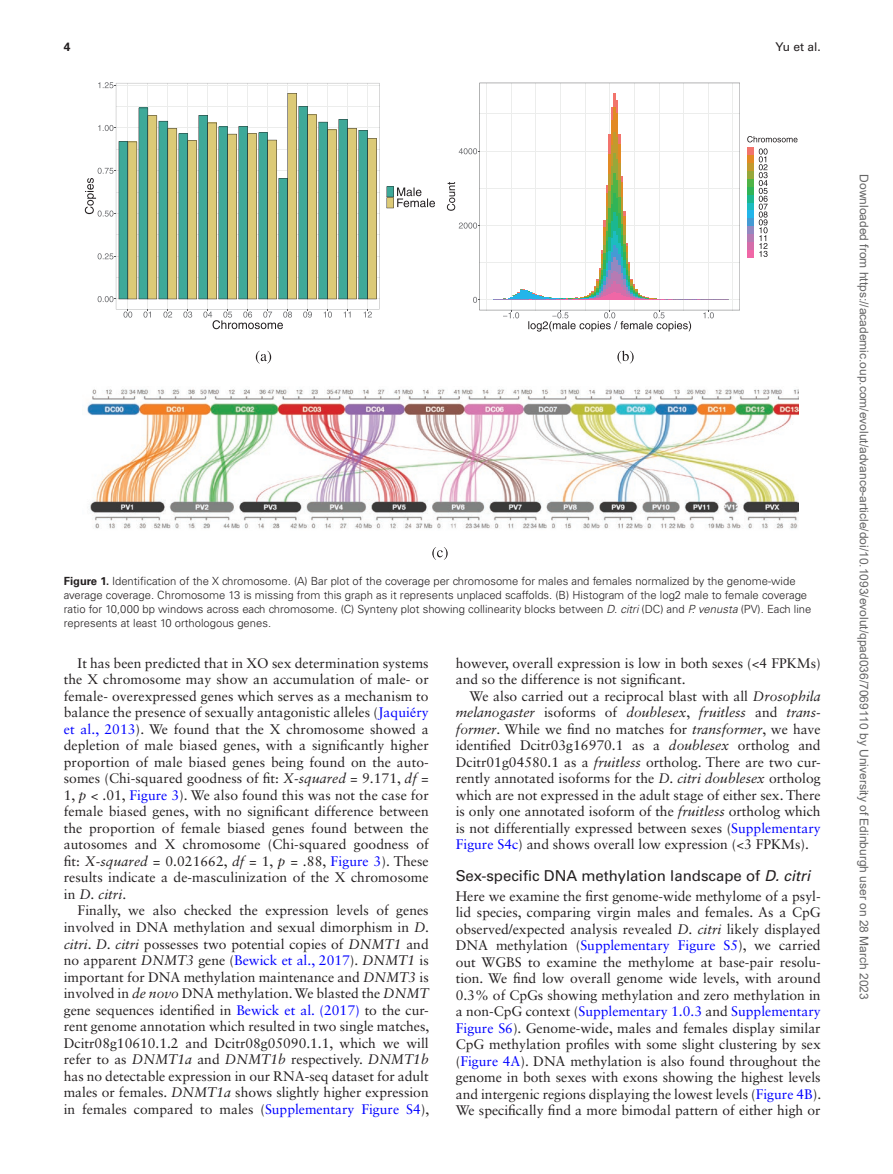
<style>
.page{position:relative;width:893px;height:1174px;background:#fff}
.page>*{position:absolute;margin:0;border:0;box-sizing:border-box;transform-origin:0 0}
.t1{font:15px "Univers LT Std";color:#231f20}
.t2{font:13.8px/16.5px "Sabon LT Std";color:#231f20;text-align:justify}
.t3{font:12px "Arial";color:#666}
.t4{font:12px "Univers LT Std";color:#231f20}
.t5{font:700 12px "Univers LT Std";color:#231f20}
.t6{font:300 11.25px/14.2px "Univers LT Std";color:#231f20}
.s1{font-weight:700}
.s2{font-style:italic}
.s3{color:#00f}
.s4{font-family:"STIX General";color:#00f}
</style>
<div class="page">
<svg style="left:84px;top:83px;width:296px;height:247px"></svg>
<svg style="left:116px;top:83px;width:263px;height:226px"></svg>
<svg style="left:123px;top:309px;width:9px;height:9px"></svg>
<svg style="left:143px;top:309px;width:8px;height:9px"></svg>
<svg style="left:163px;top:309px;width:9px;height:9px"></svg>
<svg style="left:183px;top:309px;width:9px;height:9px"></svg>
<svg style="left:303px;top:309px;width:9px;height:9px"></svg>
<svg style="left:324px;top:309px;width:8px;height:9px"></svg>
<svg style="left:344px;top:309px;width:7px;height:8px"></svg>
<svg style="left:364px;top:309px;width:8px;height:8px"></svg>
<svg style="left:203px;top:309px;width:89px;height:20px"></svg>
<svg style="left:85px;top:82px;width:292px;height:220px"></svg>
<svg style="left:387px;top:186px;width:48px;height:22px"></svg>
<svg style="left:256px;top:351px;width:15px;height:12px"></svg>
<svg style="left:446px;top:82px;width:294px;height:250px"></svg>
<svg style="left:479px;top:83px;width:261px;height:227px"></svg>
<svg style="left:473px;top:297px;width:6px;height:6px"></svg>
<svg style="left:459px;top:222px;width:20px;height:7px"></svg>
<svg style="left:459px;top:148px;width:20px;height:6px"></svg>
<svg style="left:503px;top:310px;width:16px;height:8px"></svg>
<svg style="left:703px;top:310px;width:11px;height:8px"></svg>
<svg style="left:528px;top:310px;width:163px;height:21px"></svg>
<svg style="left:447px;top:182px;width:8px;height:29px"></svg>
<svg style="left:747px;top:136px;width:50px;height:6px"></svg>
<div style="left:747px;top:147px;width:7px;height:8px;background:#f2746c"></div>
<div style="left:747px;top:155px;width:7px;height:8px;background:#e28a24"></div>
<div style="left:747px;top:163px;width:7px;height:8px;background:#c29a2d"></div>
<div style="left:747px;top:171px;width:7px;height:8px;background:#97a83a"></div>
<div style="left:747px;top:179px;width:7px;height:8px;background:#4fb447"></div>
<div style="left:747px;top:187px;width:7px;height:8px;background:#30b457"></div>
<div style="left:747px;top:195px;width:7px;height:7px;background:#1bb790"></div>
<div style="left:747px;top:202px;width:7px;height:8px;background:#1bb790"></div>
<div style="left:747px;top:203px;width:7px;height:7px;background:#1cbcc0"></div>
<div style="left:747px;top:210px;width:7px;height:8px;background:#23b5ea"></div>
<div style="left:747px;top:218px;width:7px;height:8px;background:#449bd4"></div>
<div style="left:747px;top:226px;width:7px;height:8px;background:#9388c0"></div>
<div style="left:747px;top:234px;width:7px;height:8px;background:#b57bb3"></div>
<div style="left:747px;top:242px;width:7px;height:8px;background:#d46daa"></div>
<div style="left:747px;top:250px;width:7px;height:8px;background:#f067a6"></div>
<svg style="left:759px;top:148px;width:9px;height:109px"></svg>
<svg style="left:617px;top:350px;width:17px;height:13px"></svg>
<svg style="left:432px;top:547px;width:16px;height:13px"></svg>
<img style="left:87px;top:389px;width:711px;height:140px">
<p class="t5" style="left:64px;top:40px;width:8px">4</p>
<p class="t4" style="left:775px;top:40px;width:47px">Yu et al.</p>
<p class="t6" style="left:64px;top:573px;width:749px"><span class="s1">Figure 1.</span> Identification of the X chromosome. (A) Bar plot of the coverage per chromosome for males and females normalized by the genome-wide average coverage. Chromosome 13 is missing from this graph as it represents unplaced scaffolds. (B) Histogram of the log2 male to female coverage ratio for 10,000 bp windows across each chromosome. (C) Synteny plot showing collinearity blocks between <span class="s2">D. citri</span> (DC) and <span class="s2">P. venusta</span> (PV). Each line represents at least 10 orthologous genes.</p>
<p class="t2" style="left:64px;top:654px;width:366px;text-indent:14px">It has been predicted that in XO sex determination systems the X chromosome may show an accumulation of male- or female- overexpressed genes which serves as a mechanism to balance the presence of sexually antagonistic alleles (<span class="s3">Jaqui</span><span class="s4">é</span><span class="s3">ry et al., 2013</span>). We found that the X chromosome showed a depletion of male biased genes, with a significantly higher proportion of male biased genes being found on the auto&shy;somes (Chi-squared goodness of fit: <span class="s2">X-squared</span> = 9.171, <span class="s2">df</span> = 1, <span class="s2">p &lt;</span> .01, <span class="s3">Figure 3</span>). We also found this was not the case for female biased genes, with no significant difference between the proportion of female biased genes found between the autosomes and X chromosome (Chi-squared goodness of fit: <span class="s2">X-squared</span> = 0.021662, <span class="s2">df</span> = 1, <span class="s2">p</span> = .88, <span class="s3">Figure 3</span>). These results indicate a de-masculinization of the X chromosome in <span class="s2">D. citri</span>.</p>
<p class="t2" style="left:64px;top:902px;width:367px;text-indent:14px">Finally, we also checked the expression levels of genes involved in DNA methylation and sexual dimorphism in <span class="s2">D. citri</span>. <span class="s2">D. citri</span> possesses two potential copies of <span class="s2">DNMT1</span> and no apparent <span class="s2">DNMT3</span> gene (<span class="s3">Bewick et al., 2017</span>). <span class="s2">DNMT1</span> is important for DNA methylation maintenance and <span class="s2">DNMT3</span> is involved in <span class="s2">de novo</span> DNA methylation. We blasted the <span class="s2">DNMT </span>gene sequences identified in <span class="s3">Bewick et al. (2017)</span> to the cur&shy;rent genome annotation which resulted in two single matches, Dcitr08g10610.1.2 and Dcitr08g05090.1.1, which we will refer to as <span class="s2">DNMT1a</span> and <span class="s2">DNMT1b</span> respectively. <span class="s2">DNMT1b </span>has no detectable expression in our RNA-seq dataset for adult males or females. <span class="s2">DNMT1a</span> shows slightly higher expression in females compared to males (<span class="s3">Supplementary Figure S4</span>),</p>
<p class="t2" style="left:456px;top:654px;width:366px">however, overall expression is low in both sexes (&lt;4 FPKMs) and so the difference is not significant.</p>
<p class="t2" style="left:456px;top:687px;width:366px;text-indent:14px">We also carried out a reciprocal blast with all <span class="s2">Drosophila melanogaster</span> isoforms of <span class="s2">doublesex</span>, <span class="s2">fruitless</span> and <span class="s2">trans&shy;former</span>. While we find no matches for <span class="s2">transformer</span>, we have identified Dcitr03g16970.1 as a <span class="s2">doublesex</span> ortholog and Dcitr01g04580.1 as a <span class="s2">fruitless</span> ortholog. There are two cur&shy;rently annotated isoforms for the <span class="s2">D. citri doublesex</span> ortholog which are not expressed in the adult stage of either sex. There is only one annotated isoform of the <span class="s2">fruitless</span> ortholog which is not differentially expressed between sexes (<span class="s3">Supplementary Figure S4c</span>) and shows overall low expression (&lt;3 FPKMs).</p>
<p class="t1" style="left:456px;top:866px;width:356px">Sex-specific DNA methylation landscape of <span class="s2">D. citri</span></p>
<p class="t2" style="left:456px;top:887px;width:367px">Here we examine the first genome-wide methylome of a psyl&shy;lid species, comparing virgin males and females. As a CpG observed/expected analysis revealed <span class="s2">D. citri</span> likely displayed DNA methylation (<span class="s3">Supplementary Figure S5</span>), we carried out WGBS to examine the methylome at base-pair resolu&shy;tion. We find low overall genome wide levels, with around 0.3% of CpGs showing methylation and zero methylation in a non-CpG context (<span class="s3">Supplementary 1.0.3</span> and <span class="s3">Supplementary Figure S6</span>). Genome-wide, males and females display similar CpG methylation profiles with some slight clustering by sex (<span class="s3">Figure 4A</span>). DNA methylation is also found throughout the genome in both sexes with exons showing the highest levels and intergenic regions displaying the lowest levels (<span class="s3">Figure 4B</span>).<br>We specifically find a more bimodal pattern of either high or</p>
<p class="t3" style="left:868px;top:174px;width:827px;rotate:90deg">Downloaded from https://academic.oup.com/evolut/advance-article/doi/10.1093/evolut/qpad036/7069110 by University of Edinburgh user on 28 March 2023</p>
</div>
